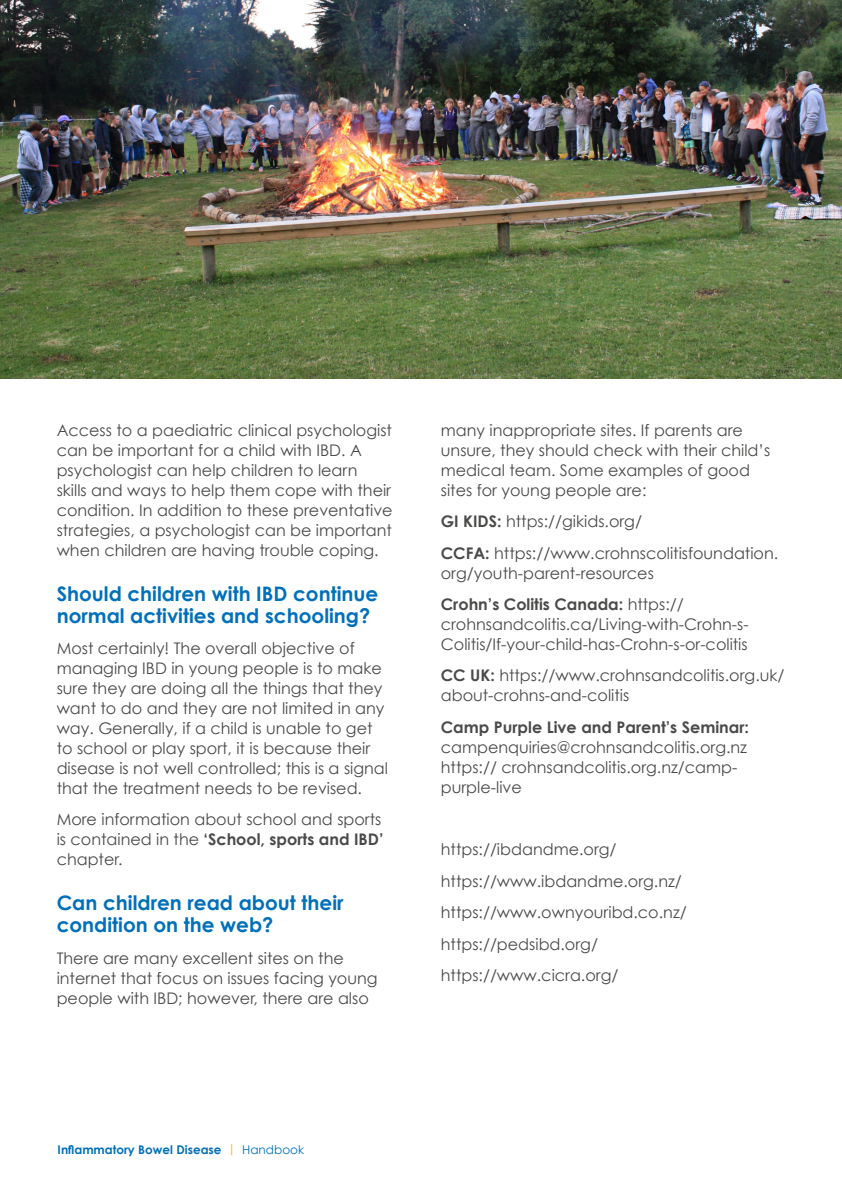
<style>
.page{position:relative;width:842px;height:1191px;background:#fff}
.page>*{position:absolute;margin:0;border:0;box-sizing:border-box;transform-origin:0 0}
.t1{font:700 20px/22px "Century Gothic";color:#0070ba}
.t2{font:16px/20px "Century Gothic";color:#4a4a49}
.t3{font:700 16px "Century Gothic";color:#4a4a49}
.t4{font:700 12px "Century Gothic";color:#0070ba}
.s1{font-weight:700}
.s2{color:#fbba00}
.s3{font-weight:400}
</style>
<div class="page">
<img style="left:0;top:0;width:842px;height:378px">
<p class="t2" style="left:57px;top:420px;width:337px">Access to a paediatric clinical psychologist can be important for a child with IBD. A psychologist can help children to learn<br>skills and ways to help them cope with their condition. In addition to these preventative strategies, a psychologist can be important when children are having trouble coping.</p>
<p class="t1" style="left:57px;top:582px;width:323px">Should children with IBD continue normal activities and schooling?</p>
<p class="t2" style="left:57px;top:638px;width:333px">Most certainly! The overall objective of managing IBD in young people is to make sure they are doing all the things that they want to do and they are not limited in any way. Generally, if a child is unable to get to school or play sport, it is because their disease is not well controlled; this is a signal that the treatment needs to be revised.</p>
<p class="t2" style="left:57px;top:809px;width:328px">More information about school and sports is contained in the <span class="s1">‘School, sports and IBD’ </span>chapter.</p>
<p class="t1" style="left:57px;top:891px;width:288px">Can children read about their condition on the web?</p>
<p class="t2" style="left:57px;top:947px;width:322px">There are many excellent sites on the internet that focus on issues facing young people with IBD; however, there are also</p>
<p class="t2" style="left:441px;top:420px;width:331px">many inappropriate sites. If parents are unsure, they should check with their child’s medical team. Some examples of good sites for young people are:</p>
<p class="t2" style="left:441px;top:505px;width:339px;line-height:31.4px"><span class="s1">GI KIDS:</span> https://gikids.org/<br><span class="s1">CCFA:</span> https://www.crohnscolitisfoundation.</p>
<p class="t2" style="left:441px;top:557px;width:244px;line-height:31.4px">org/youth-parent-resources<br><span class="s1">Crohn’s Colitis Canada:</span> https://</p>
<p class="t2" style="left:441px;top:614px;width:309px">crohnsandcolitis.ca/Living-with-Crohn-s-<br>Colitis/If-your-child-has-Crohn-s-or-colitis</p>
<p class="t2" style="left:441px;top:665px;width:345px"><span class="s1">CC UK:</span> https://www.crohnsandcolitis.org.uk/ about-crohns-and-colitis</p>
<p class="t3" style="left:441px;top:717px;width:310px">Camp Purple Live and Parent’s Seminar:</p>
<p class="t2" style="left:441px;top:736px;width:308px">campenquiries@crohnsandcolitis.org.nz https:// crohnsandcolitis.org.nz/camp&shy;purple-live</p>
<p class="t2" style="left:441px;top:833px;width:247px;line-height:31.4px">https://ibdandme.org/ https://www.ibdandme.org.nz/ https://www.ownyouribd.co.nz/ https://pedsibd.org/ https://www.cicra.org/</p>
<p class="t4" style="left:58px;top:1141px;width:248px">Inflammatory Bowel Disease <span class="s2">|</span> <span class="s3">Handbook</span></p>
</div>
